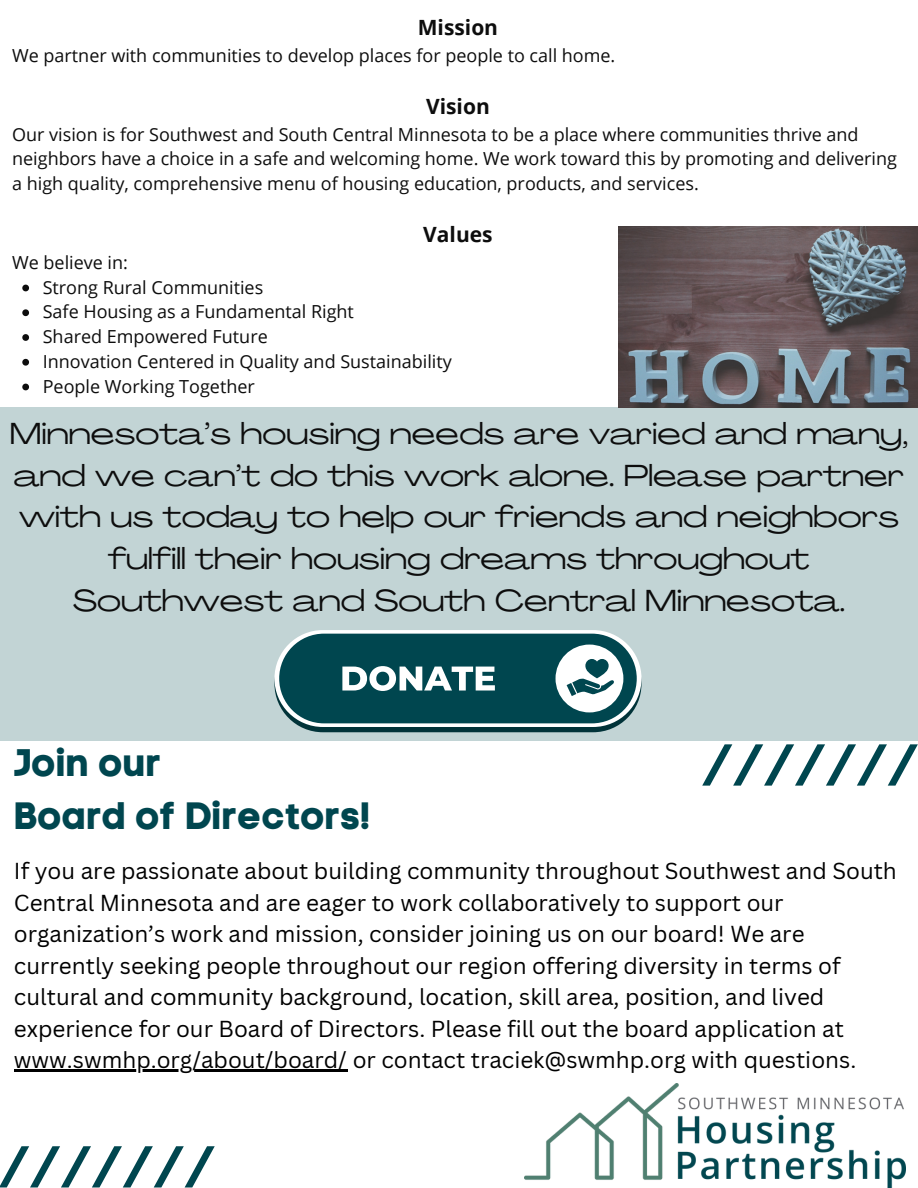
<style>
.page{position:relative;width:918px;height:1188px;background:#fff}
.page>*{position:absolute;margin:0;border:0;box-sizing:border-box;transform-origin:0 0}
.t1{font:38.1px "Code Pro Bold LC";color:#00464f}
.t2{font:30px/41.7px "Agrandir Grand";color:#0d0d0d;text-align:center}
.t3{font:22.5px/31.5px "Canva Sans";color:#000}
.t4{font:700 21px "Open Sans";color:#0d0d0d}
.t5{font:18px/24.8px "Open Sans";color:#0d0d0d}
</style>
<div class="page">
<div style="left:0;top:408px;width:918px;height:333px;background:#c2d4d5"></div>
<div style="left:274px;top:635px;width:367px;height:97px;background:#013339;border-radius:48px"></div>
<svg style="left:274px;top:630px;width:367px;height:97px;background:#eaf0f0"></svg>
<div style="left:279px;top:634px;width:358px;height:89px;background:#00464f;border-radius:45px"></div>
<svg style="left:342px;top:666px;width:153px;height:25px"></svg>
<svg style="left:556px;top:645px;width:67px;height:67px"></svg>
<img style="left:525px;top:1083px;width:380px;height:105px">
<svg style="left:0;top:1146px;width:215px;height:41px"></svg>
<svg style="left:702px;top:744px;width:216px;height:42px"></svg>
<svg style="left:22px;top:285px;width:7px;height:6px"></svg>
<svg style="left:22px;top:309px;width:7px;height:7px"></svg>
<svg style="left:22px;top:334px;width:7px;height:7px"></svg>
<svg style="left:22px;top:359px;width:7px;height:7px"></svg>
<svg style="left:22px;top:384px;width:7px;height:6px"></svg>
<hr style="left:14px;top:1069px;width:333px;height:3px;background:#000">
<img style="left:618px;top:226px;width:300px;height:181px">
<p class="t4" style="left:418px;top:12px;width:82px">Mission</p>
<p class="t5" style="left:12px;top:43px;width:605px">We partner with communities to develop places for people to call home.</p>
<p class="t4" style="left:426px;top:91px;width:65px">Vision</p>
<p class="t5" style="left:12px;top:121px;width:886px">Our vision is for Southwest and South Central Minnesota to be a place where communities thrive and neighbors have a choice in a safe and welcoming home. We work toward this by promoting and delivering a high quality, comprehensive menu of housing education, products, and services.</p>
<p class="t4" style="left:423px;top:219px;width:71px">Values</p>
<p class="t5" style="left:12px;top:250px;width:117px">We believe in:</p>
<p class="t5" style="left:43px;top:274px;width:222px">Strong Rural Communities</p>
<p class="t5" style="left:43px;top:299px;width:313px">Safe Housing as a Fundamental Right</p>
<p class="t5" style="left:43px;top:324px;width:227px">Shared Empowered Future</p>
<p class="t5" style="left:43px;top:349px;width:411px">Innovation Centered in Quality and Sustainability</p>
<p class="t5" style="left:43px;top:373px;width:214px">People Working Together</p>
<p class="t2" style="left:10px;top:416px;width:900px">Minnesota’s housing needs are varied and many, and we can’t do this work alone. Please partner with us today to help our friends and neighbors fulfill their housing dreams throughout</p>
<p class="t2" style="left:73px;top:582px;width:774px">Southwest and South Central Minnesota.</p>
<p class="t1" style="left:14px;top:740px;width:149px">Join our</p>
<p class="t1" style="left:14px;top:793px;width:359px">Board of Directors!</p>
<p class="t3" style="left:14px;top:855px;width:884px">If you are passionate about building community throughout Southwest and South Central Minnesota and are eager to work collaboratively to support our organization’s work and mission, consider joining us on our board! We are currently seeking people throughout our region offering diversity in terms of cultural and community background, location, skill area, position, and lived experience for our Board of Directors. Please fill out the board application at www.swmhp.org/about/board/ or contact traciek@swmhp.org with questions.</p>
</div>
